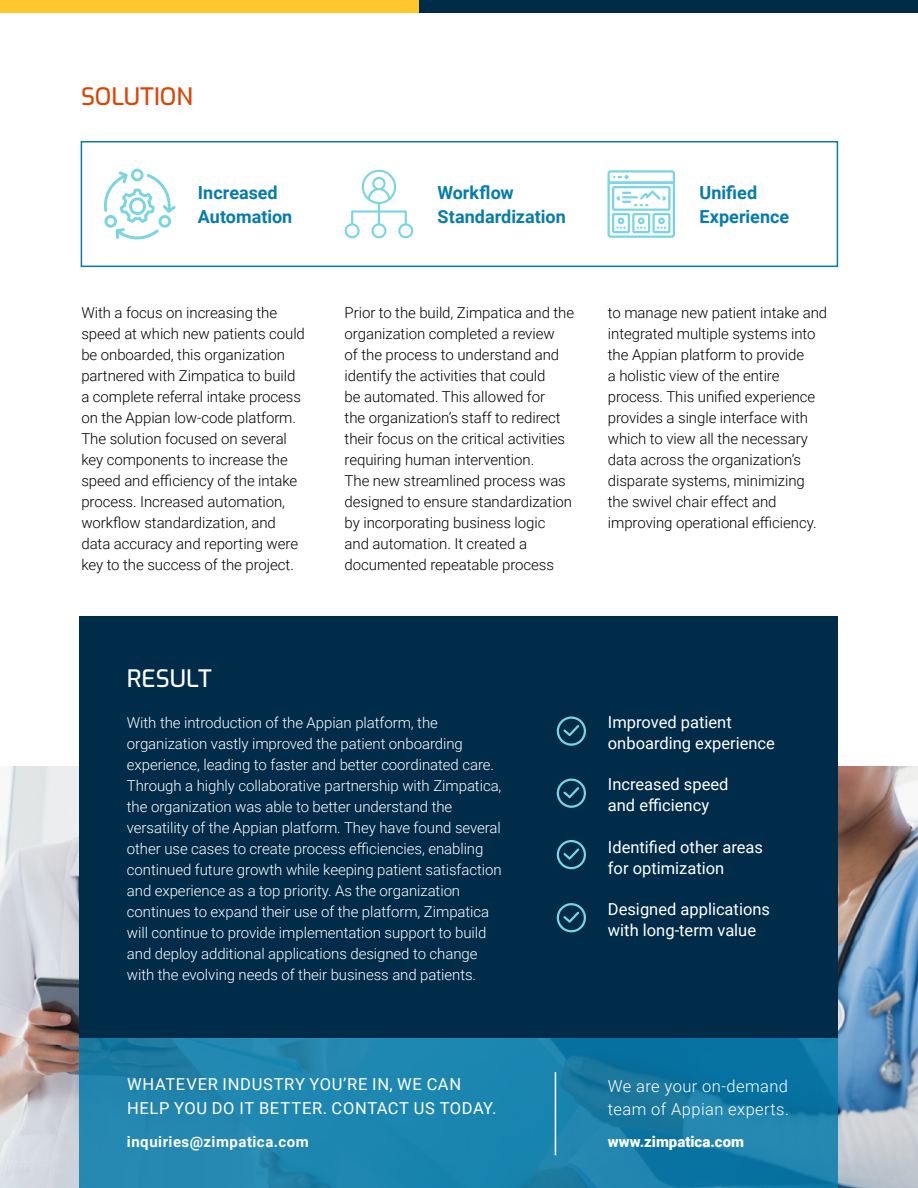
<style>
.page{position:relative;width:918px;height:1188px;background:#fff}
.page>*{position:absolute;margin:0;border:0;box-sizing:border-box;transform-origin:0 0}
.t1{font:500 24px "Exo";color:#dc4405}
.t2{font:500 24px "Exo";color:#fff}
.t3{font:700 18px/24px "Roboto";color:#077cab}
.t4{font:16.5px/21px "Roboto";color:#fff}
.t5{font:16.5px/24px "Roboto";letter-spacing:.04em;color:#fff}
.t6{font:300 16.5px/22.5px "Roboto";letter-spacing:.025em;color:#fff}
.t7{font:300 15px/21px "Roboto";letter-spacing:-.005em;color:#000}
.t8{font:300 15px/21px "Roboto";letter-spacing:-.005em;color:#fff}
.t9{font:700 15px "Roboto";letter-spacing:.035em;color:#fff}
.t10{font:900 15px "Roboto";color:#fff}
</style>
<div class="page">
<img style="left:0;top:767px;width:918px;height:421px">
<div style="left:80px;top:617px;width:758px;height:421px;background:#002b49"></div>
<svg style="left:80px;top:1038px;width:758px;height:150px;background:#1a81ab"></svg>
<div style="left:301px;top:0;width:617px;height:12px;background:#002b49"></div>
<div style="left:0;top:0;width:418px;height:12px;background:#ffc72c"></div>
<svg style="left:608px;top:170px;width:67px;height:68px"></svg>
<svg style="left:104px;top:169px;width:72px;height:70px"></svg>
<svg style="left:344px;top:169px;width:70px;height:70px"></svg>
<div style="left:81px;top:141px;width:757px;height:126px;border:2px solid #077cab"></div>
<svg style="left:557px;top:716px;width:29px;height:30px"></svg>
<svg style="left:557px;top:779px;width:29px;height:29px"></svg>
<svg style="left:557px;top:840px;width:29px;height:29px"></svg>
<svg style="left:557px;top:903px;width:29px;height:29px"></svg>
<hr style="left:555px;top:1072px;width:1px;height:83px;background:#fff">
<h1 class="t1" style="left:81px;top:78px;width:114px">SOLUTION</h1>
<p class="t3" style="left:198px;top:180px;width:96px">Increased<br>Automation</p>
<p class="t3" style="left:437px;top:180px;width:130px">Workflow<br>Standardization</p>
<p class="t3" style="left:699px;top:180px;width:91px">Unified<br>Experience</p>
<p class="t7" style="left:81px;top:302px;width:225px">With a focus on increasing the speed at which new patients could be onboarded, this organization partnered with Zimpatica to build a complete referral intake process on the Appian low-code platform.<br>The solution focused on several key components to increase the speed and efficiency of the intake process. Increased automation, workflow standardization, and data accuracy and reporting were key to the success of the project.</p>
<p class="t7" style="left:345px;top:302px;width:231px">Prior to the build, Zimpatica and the organization completed a review<br>of the process to understand and identify the activities that could<br>be automated. This allowed for<br>the organization’s staff to redirect their focus on the critical activities requiring human intervention.<br>The new streamlined process was designed to ensure standardization by incorporating business logic<br>and automation. It created a documented repeatable process</p>
<p class="t7" style="left:608px;top:302px;width:221px">to manage new patient intake and integrated multiple systems into the Appian platform to provide<br>a holistic view of the entire process. This unified experience provides a single interface with which to view all the necessary data across the organization’s disparate systems, minimizing the swivel chair effect and improving operational efficiency.</p>
<h1 class="t2" style="left:127px;top:660px;width:86px">RESULT</h1>
<p class="t8" style="left:127px;top:712px;width:376px">With the introduction of the Appian platform, the organization vastly improved the patient onboarding experience, leading to faster and better coordinated care.<br>Through a highly collaborative partnership with Zimpatica, the organization was able to better understand the versatility of the Appian platform. They have found several other use cases to create process efficiencies, enabling continued future growth while keeping patient satisfaction and experience as a top priority. As the organization continues to expand their use of the platform, Zimpatica will continue to provide implementation support to build and deploy additional applications designed to change with the evolving needs of their business and patients.</p>
<p class="t4" style="left:608px;top:711px;width:169px">Improved patient onboarding experience</p>
<p class="t4" style="left:608px;top:773px;width:122px">Increased speed and efficiency</p>
<p class="t4" style="left:608px;top:836px;width:157px">Identified other areas for optimization</p>
<p class="t4" style="left:608px;top:898px;width:164px">Designed applications with long-term value</p>
<p class="t5" style="left:127px;top:1072px;width:371px">WHATEVER INDUSTRY YOU’RE IN, WE CAN<br>HELP YOU DO IT BETTER. CONTACT US TODAY.</p>
<p class="t9" style="left:127px;top:1131px;width:183px">inquiries@zimpatica.com</p>
<p class="t6" style="left:608px;top:1075px;width:183px">We are your on-demand team of Appian experts.</p>
<p class="t10" style="left:608px;top:1131px;width:138px">www.zimpatica.com</p>
</div>
